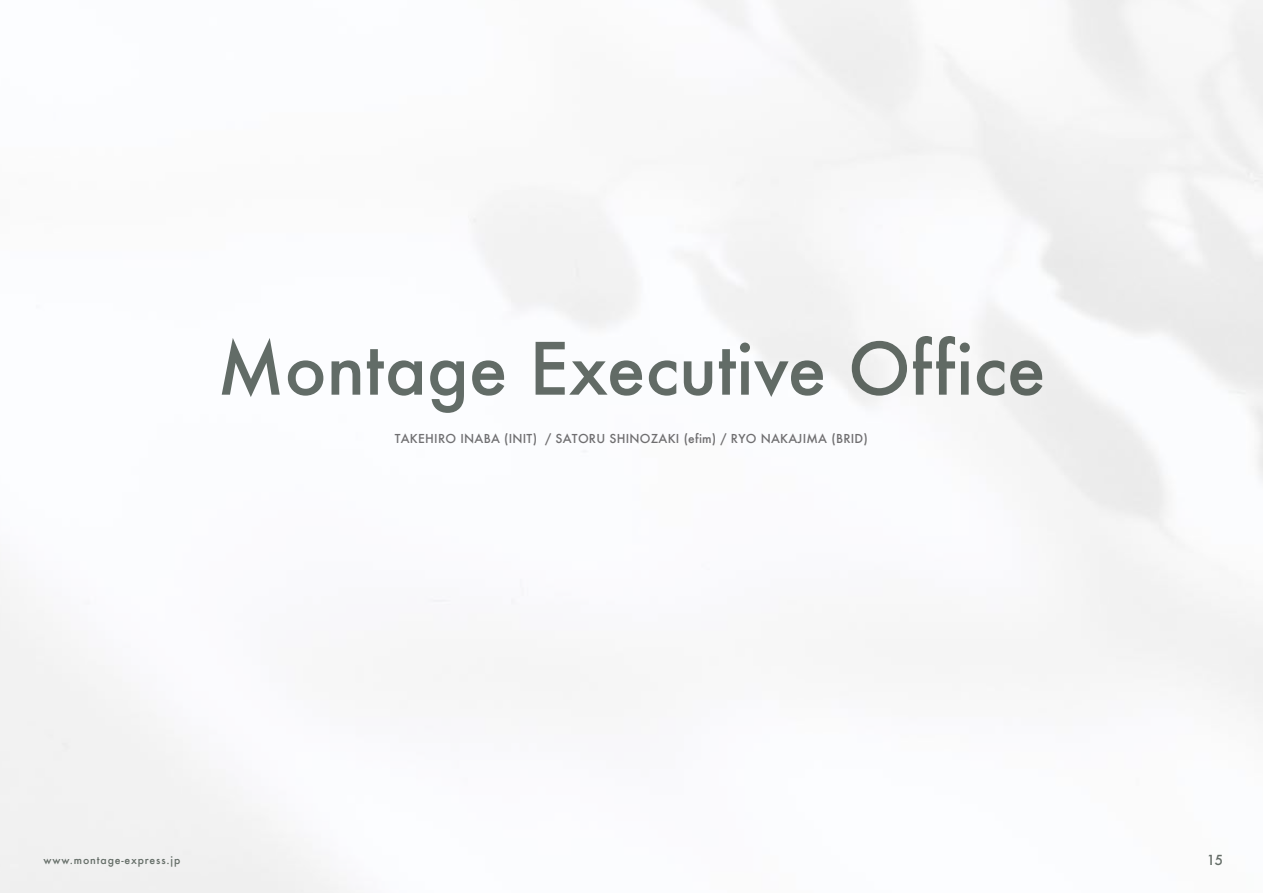
<style>
.page{position:relative;width:1263px;height:893px;background:#fff}
.page>*{position:absolute;margin:0;border:0;box-sizing:border-box;transform-origin:0 0}
.t1{font:500 70.05px "Futura";color:#646d67}
.t2{font:500 13.5px "Futura";color:#646d67}
.t3{font:500 12px "Futura";letter-spacing:.02em;color:#717071}
.t4{font:500 10.5px "Futura";letter-spacing:.08em;color:#646d67}
</style>
<div class="page">
<h1 class="t1" style="left:217px;top:321px;width:830px">Montage Executive Office</h1>
<p class="t3" style="left:395px;top:430px;width:475px">TAKEHIRO INABA (INIT) / SATORU SHINOZAKI (efim) / RYO NAKAJIMA (BRID)</p>
<p class="t4" style="left:43px;top:853px;width:138px">www.montage-express.jp</p>
<p class="t2" style="left:1207px;top:850px;width:18px">15</p>
</div>
